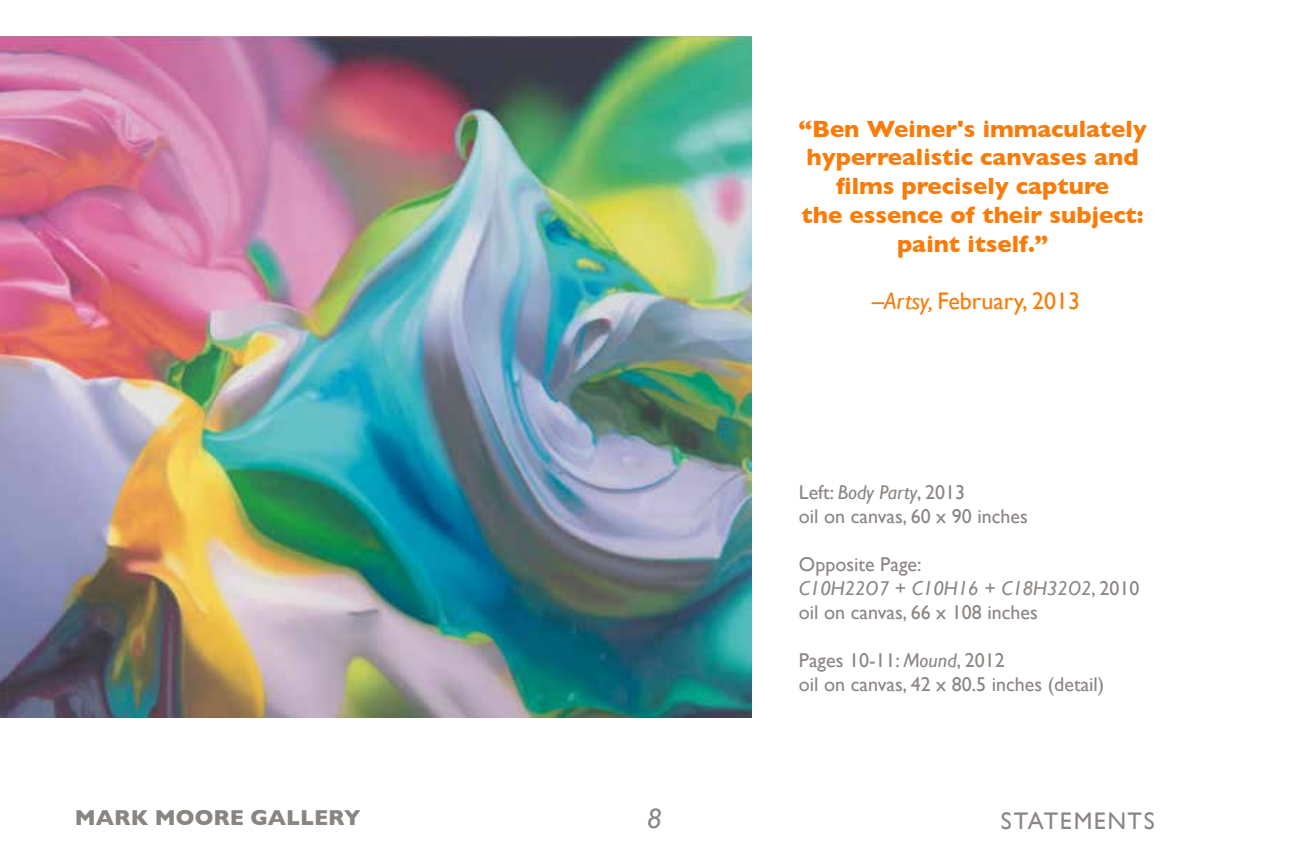
<style>
.page{position:relative;width:1296px;height:864px;background:#fff}
.page>*{position:absolute;margin:0;border:0;box-sizing:border-box;transform-origin:0 0}
.t1{font:italic 28px "Gill Sans";color:#8b8683}
.t2{font:700 24px/28.8px "Gill Sans";color:#fa7b08;text-align:center}
.t3{font:24px "Gill Sans";color:#fa7b08}
.t4{font:24px "Gill Sans";color:#8b8683}
.t5{font:700 22px "Gill Sans";color:#888582}
.t6{font:20px/24px "Gill Sans";color:#8b8683}
.s1{font-style:italic}
</style>
<div class="page">
<img style="left:0;top:36px;width:752px;height:681px">
<p class="t2" style="left:799px;top:114px;width:350px">“Ben Weiner's immaculately hyperrealistic canvases and films precisely capture<br>the essence of their subject: paint itself.”</p>
<p class="t3" style="left:872px;top:287px;width:210px">–<span class="s1">Artsy,</span> February, 2013</p>
<p class="t6" style="left:799px;top:481px;width:230px">Left: <span class="s1">Body Party</span>, 2013<br>oil on canvas, 60 x 90 inches</p>
<p class="t6" style="left:799px;top:553px;width:342px">Opposite Page:<br><span class="s1">C10H22O7 + C10H16 + C18H32O2</span>, 2010 oil on canvas, 66 x 108 inches</p>
<p class="t6" style="left:799px;top:649px;width:307px">Pages 10-11: <span class="s1">Mound</span>, 2012<br>oil on canvas, 42 x 80.5 inches (detail)</p>
<p class="t5" style="left:75px;top:805px;width:100px">MARKMOO</p>
<p class="t5" style="left:213px;top:805px;width:54px">RE GALLE</p>
<p class="t5" style="left:328px;top:805px;width:34px">RY</p>
<h1 class="t1" style="left:647px;top:802px;width:16px">8</h1>
<p class="t4" style="left:1001px;top:806px;width:17px">statements</p>
</div>
